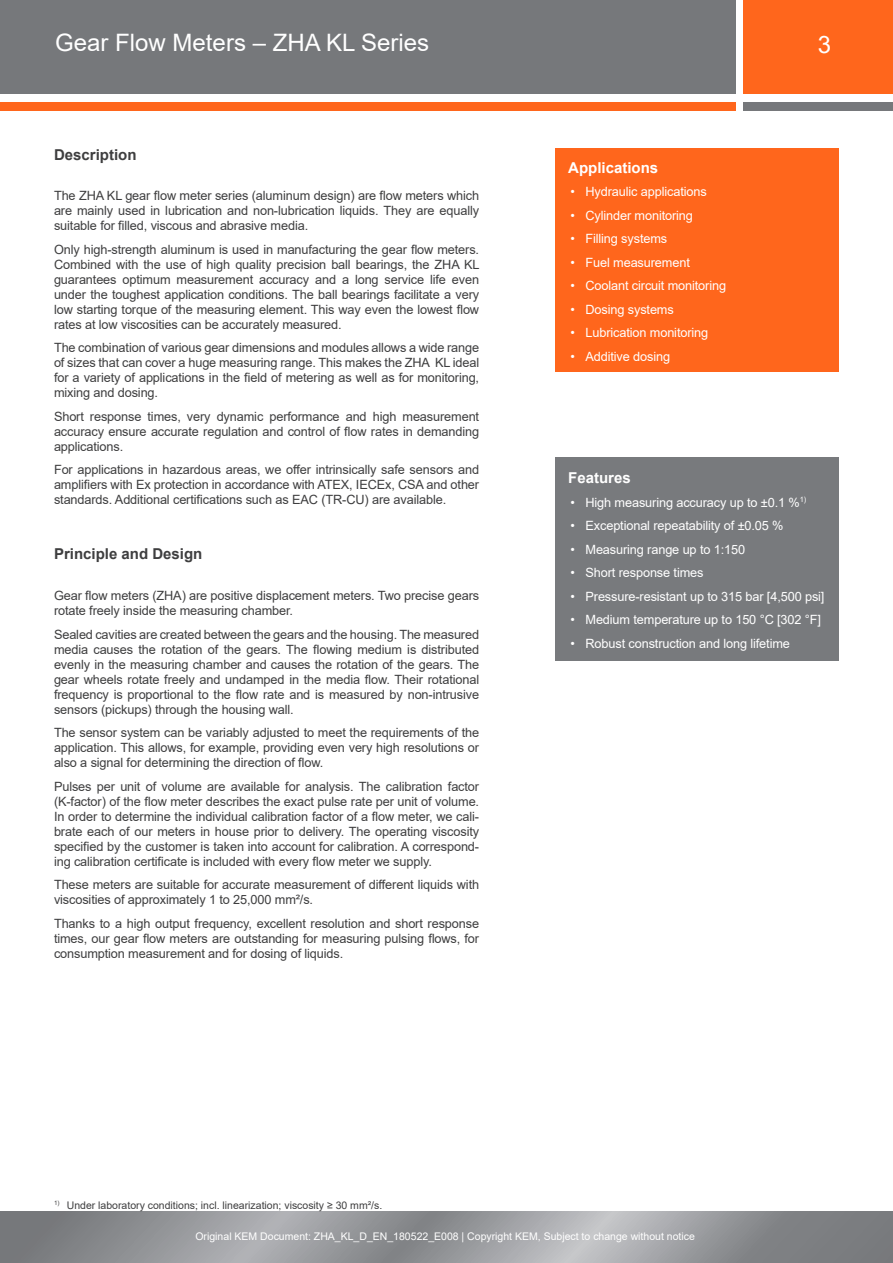
<style>
.page{position:relative;width:893px;height:1263px;background:#fff}
.page>*{position:absolute;margin:0;border:0;box-sizing:border-box;transform-origin:0 0}
.t1{font:24px "Arial";color:#fff}
.KEM_H1_text_grey{font:700 15px "Arial";color:#3e3e3f}
.KEM_H1_text_white{font:700 15px "Arial";color:#fff}
.KEM_text_left_justif{font:12.75px/15px "Arial";letter-spacing:-.01em;color:#3e3e3f;text-align:justify}
.t2{font:12.75px "Arial";letter-spacing:-.01em;color:#fff}
.t3{font:10.5px "Arial";color:#fff}
.KEM_footer_grey{font:10.5px "Arial";color:#3e3e3f}
</style>
<div class="page">
<div style="left:743px;top:0;width:150px;height:94px;background:#ff661c"></div>
<div style="left:0;top:0;width:736px;height:94px;background:#76787b"></div>
<div style="left:743px;top:102px;width:150px;height:9px;background:#76787b"></div>
<div style="left:0;top:102px;width:736px;height:9px;background:#ff661c"></div>
<svg style="left:0;top:1212px;width:893px;height:51px;background:#95969a"></svg>
<div style="left:555px;top:149px;width:284px;height:223px;background:#ff661c"></div>
<div style="left:555px;top:457px;width:284px;height:203px;background:#787a7d"></div>
<h1 class="t1" style="left:55px;top:27px;width:375px">Gear Flow Meters – ZHA KL Series</h1>
<h1 class="t1" style="left:818px;top:28px;width:15px">3</h1>
<p class="KEM_H1_text_grey" style="left:54px;top:144px;width:84px">Description</p>
<p class="KEM_text_left_justif" style="left:54px;top:188px;width:427px">The ZHA KL gear flow meter series (aluminum design) are flow meters which are mainly used in lubrication and non-lubrication liquids. They are equally suitable for filled, viscous and abrasive media.</p>
<p class="KEM_text_left_justif" style="left:54px;top:242px;width:427px">Only high-strength aluminum is used in manufacturing the gear flow meters.<br>Combined with the use of high quality precision ball bearings, the ZHA KL guarantees optimum measurement accuracy and a long service life even under the toughest application conditions. The ball bearings facilitate a very low starting torque of the measuring element. This way even the lowest flow rates at low viscosities can be accurately measured.</p>
<p class="KEM_text_left_justif" style="left:54px;top:340px;width:427px">The combination of various gear dimensions and modules allows a wide range of sizes that can cover a huge measuring range. This makes the ZHA KL ideal for a variety of applications in the field of metering as well as for monitoring, mixing and dosing.</p>
<p class="KEM_text_left_justif" style="left:54px;top:409px;width:427px">Short response times, very dynamic performance and high measurement accuracy ensure accurate regulation and control of flow rates in demanding applications.</p>
<p class="KEM_text_left_justif" style="left:54px;top:462px;width:427px">For applications in hazardous areas, we offer intrinsically safe sensors and amplifiers with Ex protection in accordance with ATEX, IECEx, CSA and other standards. Additional certifications such as EAC (TR-CU) are available.</p>
<p class="KEM_H1_text_grey" style="left:54px;top:544px;width:150px">Principle and Design</p>
<p class="KEM_text_left_justif" style="left:54px;top:588px;width:427px">Gear flow meters (ZHA) are positive displacement meters. Two precise gears rotate freely inside the measuring chamber.</p>
<p class="KEM_text_left_justif" style="left:54px;top:626px;width:427px">Sealed cavities are created between the gears and the housing. The measured media causes the rotation of the gears. The flowing medium is distributed evenly in the measuring chamber and causes the rotation of the gears. The gear wheels rotate freely and undamped in the media flow. Their rotational frequency is proportional to the flow rate and is measured by non-intrusive sensors (pickups) through the housing wall.</p>
<p class="KEM_text_left_justif" style="left:54px;top:725px;width:427px">The sensor system can be variably adjusted to meet the requirements of the application. This allows, for example, providing even very high resolutions or also a signal for determining the direction of flow.</p>
<p class="KEM_text_left_justif" style="left:54px;top:778px;width:427px">Pulses per unit of volume are available for analysis. The calibration factor (K-factor) of the flow meter describes the exact pulse rate per unit of volume.<br>In order to determine the individual calibration factor of a flow meter, we cali&shy;brate each of our meters in house prior to delivery. The operating viscosity specified by the customer is taken into account for calibration. A correspond&shy;ing calibration certificate is included with every flow meter we supply.</p>
<p class="KEM_text_left_justif" style="left:54px;top:877px;width:427px">These meters are suitable for accurate measurement of different liquids with viscosities of approximately 1 to 25,000 mm²/s.</p>
<p class="KEM_text_left_justif" style="left:54px;top:915px;width:427px">Thanks to a high output frequency, excellent resolution and short response times, our gear flow meters are outstanding for measuring pulsing flows, for consumption measurement and for dosing of liquids.</p>
<p class="KEM_H1_text_white" style="left:568px;top:157px;width:92px">Applications</p>
<p class="t2" style="left:570px;top:183px;width:138px">• Hydraulic applications</p>
<p class="t2" style="left:570px;top:206px;width:124px">• Cylinder monitoring</p>
<p class="t2" style="left:570px;top:230px;width:98px">• Filling systems</p>
<p class="t2" style="left:570px;top:253px;width:121px">• Fuel measurement</p>
<p class="t2" style="left:570px;top:277px;width:157px">• Coolant circuit monitoring</p>
<p class="t2" style="left:570px;top:300px;width:105px">• Dosing systems</p>
<p class="t2" style="left:570px;top:324px;width:139px">• Lubrication monitoring</p>
<p class="t2" style="left:570px;top:347px;width:101px">• Additive dosing</p>
<p class="KEM_H1_text_white" style="left:568px;top:467px;width:64px">Features</p>
<p class="t2" style="left:570px;top:493px;width:237px">• High measuring accuracy up to ±0.1 %<sup>1)</sup></p>
<p class="t2" style="left:570px;top:517px;width:215px">• Exceptional repeatability of ±0.05 %</p>
<p class="t2" style="left:570px;top:540px;width:176px">• Measuring range up to 1:150</p>
<p class="t2" style="left:570px;top:564px;width:135px">• Short response times</p>
<p class="t2" style="left:570px;top:587px;width:256px">• Pressure-resistant up to 315 bar [4,500 psi]</p>
<p class="t2" style="left:570px;top:611px;width:252px">• Medium temperature up to 150 °C [302 °F]</p>
<p class="t2" style="left:570px;top:634px;width:221px">• Robust construction and long lifetime</p>
<p class="KEM_footer_grey" style="left:54px;top:1198px;width:330px"><sup>1)</sup> Under laboratory conditions; incl. linearization; viscosity ≥ 30 mm²/s.</p>
<p class="t3" style="left:195px;top:1229px;width:501px">Original KEM Document: ZHA_KL_D_EN_180522_E008 | Copyright KEM, Subject to change without notice</p>
</div>
